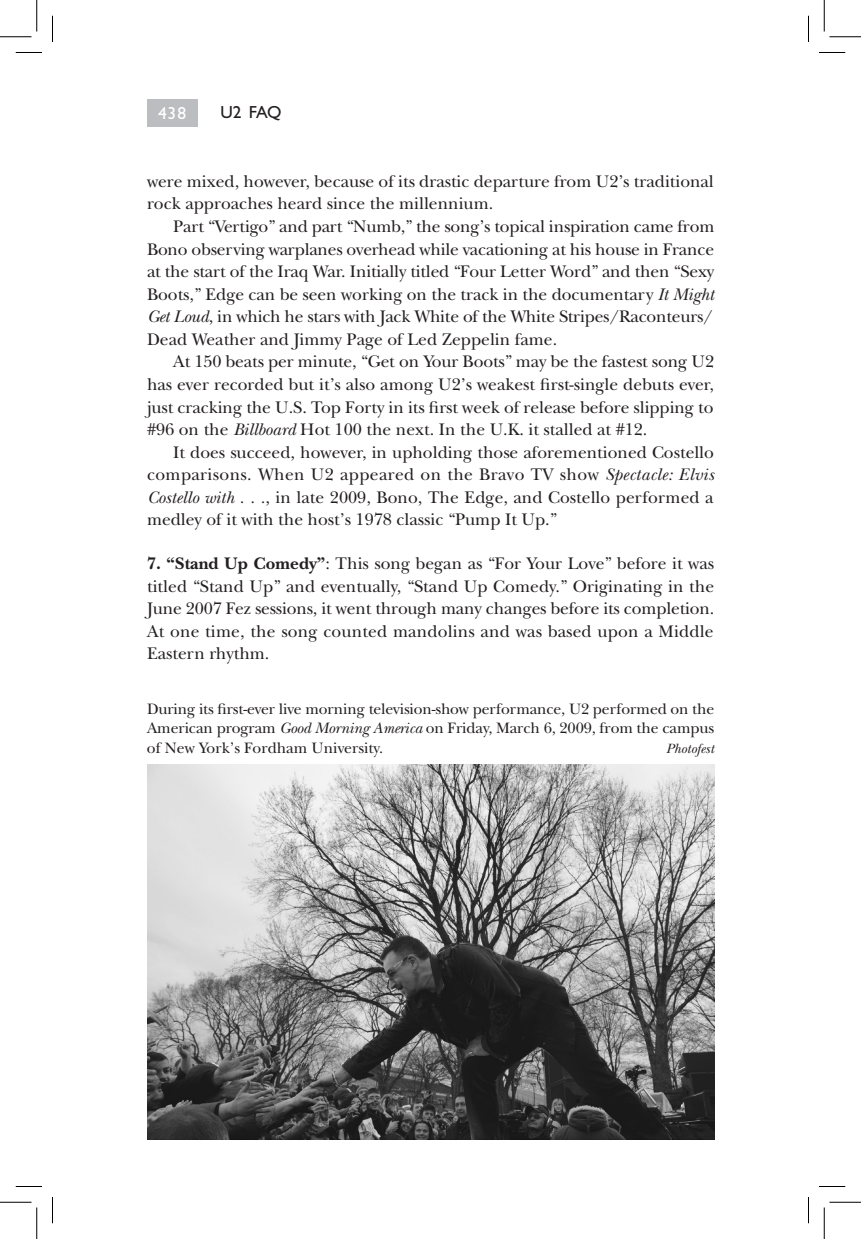
<style>
.page{position:relative;width:861px;height:1239px;background:#fff}
.page>*{position:absolute;margin:0;border:0;box-sizing:border-box;transform-origin:0 0}
.t1{font:17.5px/22.6px "New Baskerville";color:#231f20;text-align:justify}
.t2{font:17.5px "Gill Sans";color:#231f20}
.t3{font:17.5px "Gill Sans";color:#fff}
.t4{font:15.75px/19.1px "New Baskerville";letter-spacing:-.005em;color:#231f20;text-align:justify}
.t5{font:italic 14px "New Baskerville";color:#231f20}
.s1{font-style:italic}
.s2{font-weight:700}
</style>
<div class="page">
<div style="left:147px;top:99px;width:50px;height:28px;background:#bcbdc0"></div>
<img style="left:147px;top:765px;width:567px;height:374px">
<svg style="left:16px;top:52px;width:26px;height:1px"></svg>
<svg style="left:819px;top:52px;width:26px;height:1px"></svg>
<svg style="left:16px;top:1186px;width:26px;height:1px"></svg>
<svg style="left:819px;top:1186px;width:26px;height:1px"></svg>
<svg style="left:52px;top:16px;width:1px;height:26px"></svg>
<svg style="left:52px;top:1197px;width:1px;height:26px"></svg>
<svg style="left:808px;top:16px;width:1px;height:26px"></svg>
<svg style="left:808px;top:1197px;width:1px;height:26px"></svg>
<hr style="left:0;top:36px;width:32px;height:1px;background:#000">
<hr style="left:830px;top:36px;width:31px;height:1px;background:#000">
<hr style="left:0;top:1202px;width:32px;height:1px;background:#000">
<hr style="left:830px;top:1202px;width:31px;height:1px;background:#000">
<hr style="left:36px;top:0;width:1px;height:32px;background:#000">
<hr style="left:36px;top:1208px;width:1px;height:31px;background:#000">
<hr style="left:824px;top:0;width:1px;height:32px;background:#000">
<hr style="left:824px;top:1208px;width:1px;height:31px;background:#000">
<p class="t3" style="left:158px;top:103px;width:30px">438</p>
<p class="t2" style="left:220px;top:102px;width:63px">U2 FAQ</p>
<p class="t1" style="left:147px;top:170px;width:568px">were mixed, however, because of its drastic departure from U2’s traditional rock approaches heard since the millennium.</p>
<p class="t1" style="left:147px;top:215px;width:569px;text-indent:26px">Part “Vertigo” and part “Numb,” the song’s topical inspiration came from Bono observing warplanes overhead while vacationing at his house in France at the start of the Iraq War. Initially titled “Four Letter Word” and then “Sexy Boots,” Edge can be seen working on the track in the documentary <span class="s1">It Might Get Loud</span>, in which he stars with Jack White of the White Stripes/Raconteurs/ Dead Weather and Jimmy Page of Led Zeppelin fame.</p>
<p class="t1" style="left:147px;top:350px;width:569px;text-indent:26px">At 150 beats per minute, “Get on Your Boots” may be the fastest song U2 has ever recorded but it’s also among U2’s weakest first-single debuts ever, just cracking the U.S. Top Forty in its first week of release before slipping to #96 on the <span class="s1">Billboard</span> Hot 100 the next. In the U.K. it stalled at #12.</p>
<p class="t1" style="left:147px;top:441px;width:569px;text-indent:26px">It does succeed, however, in upholding those aforementioned Costello comparisons. When U2 appeared on the Bravo TV show <span class="s1">Spectacle: Elvis Costello with . . .</span>, in late 2009, Bono, The Edge, and Costello performed a medley of it with the host’s 1978 classic “Pump It Up.”</p>
<p class="t1" style="left:147px;top:552px;width:569px"><span class="s2">7. “Stand Up Comedy”</span>: This song began as “For Your Love” before it was titled “Stand Up” and eventually, “Stand Up Comedy.” Originating in the June 2007 Fez sessions, it went through many changes before its completion.<br>At one time, the song counted mandolins and was based upon a Middle Eastern rhythm.</p>
<p class="t4" style="left:147px;top:700px;width:569px">During its first-ever live morning television-show performance, U2 performed on the American program <span class="s1">Good Morning America</span> on Friday, March 6, 2009, from the campus of New York’s Fordham University.</p>
<p class="t5" style="left:666px;top:740px;width:49px">Photofest</p>
</div>
